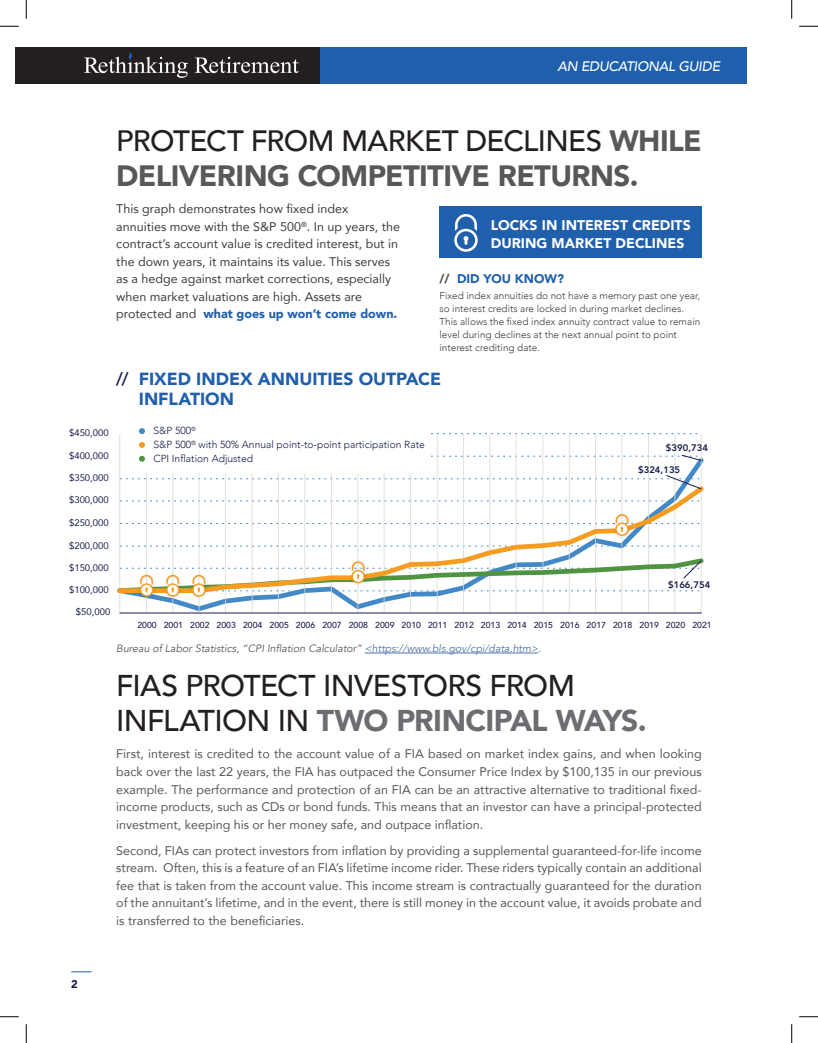
<style>
.page{position:relative;width:818px;height:1043px;background:#fff}
.page>*{position:absolute;margin:0;border:0;box-sizing:border-box;transform-origin:0 0}
.t1{font:500 30px/35px "Avenir";letter-spacing:-.025em;color:#231f20}
.t2{font:900 29.38px/35px "Avenir";letter-spacing:-.02em;color:#57585a}
.t3{font:900 17.5px/20px "Avenir";letter-spacing:-.005em;color:#1f5fab}
.t4{font:900 14px/17.5px "Avenir";color:#fff}
.t5{font:italic 500 13.75px "Avenir";letter-spacing:-.025em;color:#fff}
.t6{font:12.5px/17.5px "Avenir";color:#57585a;text-align:justify}
.t7{font:12.5px/17.5px "Avenir";color:#3e3e3f}
.t8{font:900 12.5px "Avenir";color:#1f5fab}
.t9{font:900 11.25px "Avenir";color:#1a1d4d}
.t10{font:italic 10.62px "Avenir";color:#57585a}
.t11{font:300 10.25px/13.9px "Avenir";color:#1a1e4c}
.t12{font:300 10px/13.1px "Avenir";color:#3e3e3f}
.t13{font:9.5px "Avenir";color:#1a1e4c}
.t14{font:800 9.5px "Avenir";color:#1a1e4c}
.t15{font:500 8.62px "Avenir";color:#1a1e4c}
.s1{font-weight:500;color:#231f20}
.s2{font-weight:900;color:#1f5fab}
.s3{color:#535249}
.s4{font-weight:800;color:#1a1d4d}
.s5{color:#4d72ac}
.s6{font-weight:900;color:#6c6d70}
</style>
<div class="page">
<svg style="left:71px;top:971px;width:21px;height:1px"></svg>
<div style="left:15px;top:48px;width:305px;height:36px;background:#231f20"></div>
<svg style="left:84px;top:52px;width:104px;height:26px"></svg>
<svg style="left:195px;top:57px;width:104px;height:16px"></svg>
<div style="left:320px;top:48px;width:426px;height:36px;background:#1f5fab"></div>
<div style="left:439px;top:206px;width:262px;height:52px;background:#1f5fab"></div>
<hr style="left:365px;top:652px;width:173px;height:1px;background:#4d72ac">
<svg style="left:119px;top:454px;width:585px;height:159px"></svg>
<svg style="left:431px;top:433px;width:267px;height:1px"></svg>
<hr style="left:120px;top:434px;width:1px;height:179px;background:#d9d9d5">
<hr style="left:146px;top:473px;width:1px;height:140px;background:#d9d9d5">
<hr style="left:172px;top:473px;width:1px;height:140px;background:#d9d9d5">
<hr style="left:199px;top:473px;width:1px;height:140px;background:#d9d9d5">
<hr style="left:225px;top:473px;width:1px;height:140px;background:#d9d9d5">
<hr style="left:252px;top:473px;width:1px;height:140px;background:#d9d9d5">
<hr style="left:278px;top:473px;width:1px;height:140px;background:#d9d9d5">
<hr style="left:304px;top:473px;width:1px;height:140px;background:#d9d9d5">
<hr style="left:331px;top:473px;width:1px;height:140px;background:#d9d9d5">
<hr style="left:357px;top:473px;width:1px;height:140px;background:#d9d9d5">
<hr style="left:384px;top:473px;width:1px;height:140px;background:#d9d9d5">
<hr style="left:410px;top:473px;width:1px;height:140px;background:#d9d9d5">
<hr style="left:437px;top:434px;width:1px;height:179px;background:#d9d9d5">
<hr style="left:463px;top:434px;width:1px;height:179px;background:#d9d9d5">
<hr style="left:489px;top:434px;width:1px;height:179px;background:#d9d9d5">
<hr style="left:516px;top:434px;width:1px;height:179px;background:#d9d9d5">
<hr style="left:542px;top:434px;width:1px;height:179px;background:#d9d9d5">
<hr style="left:569px;top:434px;width:1px;height:179px;background:#d9d9d5">
<hr style="left:595px;top:434px;width:1px;height:179px;background:#d9d9d5">
<hr style="left:621px;top:434px;width:1px;height:179px;background:#d9d9d5">
<hr style="left:648px;top:434px;width:1px;height:179px;background:#d9d9d5">
<hr style="left:674px;top:434px;width:1px;height:179px;background:#d9d9d5">
<hr style="left:701px;top:434px;width:1px;height:179px;background:#d9d9d5">
<hr style="left:120px;top:613px;width:581px;height:1px;background:#1a1e4c">
<svg style="left:431px;top:455px;width:270px;height:5px"></svg>
<svg style="left:119px;top:482px;width:585px;height:73px"></svg>
<svg style="left:120px;top:475px;width:581px;height:14px"></svg>
<svg style="left:139px;top:428px;width:6px;height:6px"></svg>
<svg style="left:139px;top:442px;width:6px;height:6px"></svg>
<svg style="left:139px;top:456px;width:6px;height:6px"></svg>
<img style="left:163px;top:596px;width:21px;height:5px">
<img style="left:189px;top:596px;width:21px;height:5px">
<img style="left:612px;top:510px;width:21px;height:30px">
<svg style="left:120px;top:514px;width:581px;height:22px"></svg>
<img style="left:137px;top:596px;width:21px;height:5px">
<svg style="left:117px;top:555px;width:587px;height:41px"></svg>
<svg style="left:454px;top:214px;width:23px;height:38px"></svg>
<svg style="left:0;top:25px;width:19px;height:2px"></svg>
<svg style="left:799px;top:25px;width:19px;height:2px"></svg>
<svg style="left:0;top:1016px;width:19px;height:1px"></svg>
<svg style="left:799px;top:1016px;width:19px;height:1px"></svg>
<svg style="left:25px;top:0;width:2px;height:19px"></svg>
<svg style="left:25px;top:1024px;width:2px;height:18px"></svg>
<svg style="left:791px;top:0;width:1px;height:19px"></svg>
<svg style="left:791px;top:1024px;width:1px;height:18px"></svg>
<p class="t5" style="left:557px;top:58px;width:164px">AN EDUCATIONAL GUIDE</p>
<h2 class="t2" style="left:116px;top:122px;width:586px"><span class="s1">PROTECT FROM MARKET DECLINES</span> WHILE<br>DELIVERING COMPETITIVE RETURNS.</h2>
<p class="t7" style="left:116px;top:200px;width:285px">This graph demonstrates how fixed index annuities move with the S&amp;P 500<sup>®</sup>. In up years, the contract’s account value is credited interest, but in the down years, it maintains its value. This serves as a hedge against market corrections, especially when market valuations are high. Assets are protected and <span class="s2">what goes up won’t come down.</span></p>
<p class="t4" style="left:490px;top:216px;width:201px">LOCKS IN INTEREST CREDITS<br>DURING MARKET DECLINES</p>
<p class="t8" style="left:439px;top:268px;width:126px"><span class="s3">//</span> DID YOU KNOW?</p>
<p class="t12" style="left:439px;top:288px;width:262px">Fixed index annuities do not have a memory past one year, so interest credits are locked in during market declines.<br>This allows the fixed index annuity contract value to remain level during declines at the next annual point to point interest crediting date.</p>
<h3 class="t3" style="left:139px;top:368px;width:304px;text-indent:-23px"><span class="s4">//</span> FIXED INDEX ANNUITIES OUTPACE<br>INFLATION</h3>
<p class="t13" style="left:69px;top:425px;width:41px">$450,000</p>
<p class="t13" style="left:69px;top:447px;width:41px">$400,000</p>
<p class="t13" style="left:69px;top:470px;width:41px">$350,000</p>
<p class="t13" style="left:69px;top:492px;width:41px">$300,000</p>
<p class="t13" style="left:69px;top:515px;width:41px">$250,000</p>
<p class="t13" style="left:69px;top:537px;width:41px">$200,000</p>
<p class="t13" style="left:69px;top:559px;width:41px">$150,000</p>
<p class="t13" style="left:69px;top:582px;width:41px">$100,000</p>
<p class="t13" style="left:76px;top:604px;width:36px">$50,000</p>
<p class="t11" style="left:153px;top:424px;width:273px">S&amp;P 500<sup>®<br></sup>S&amp;P 500<sup>®</sup> with 50% Annual point-to-point participation Rate<br>CPI Inflation Adjusted</p>
<p class="t14" style="left:666px;top:440px;width:44px">$390,734</p>
<p class="t14" style="left:638px;top:462px;width:44px">$324,135</p>
<p class="t14" style="left:668px;top:577px;width:44px">$166,754</p>
<p class="t15" style="left:137px;top:618px;width:576px">2000 2001 2002 2003 2004 2005 2006 2007 2008 2009 2010 2011 2012 2013 2014 2015 2016 2017 2018 2019 2020 2021</p>
<p class="t9" style="left:71px;top:974px;width:8px">2</p>
<p class="t10" style="left:116px;top:642px;width:426px">Bureau of Labor Statistics, “CPI Inflation Calculator” <span class="s5">&lt;https://www.bls.gov/cpi/data.htm&gt;</span>.</p>
<h1 class="t1" style="left:116px;top:666px;width:531px">FIAS PROTECT INVESTORS FROM<br>INFLATION IN <span class="s6">TWO PRINCIPAL WAYS.</span></h1>
<p class="t6" style="left:116px;top:745px;width:587px">First, interest is credited to the account value of a FIA based on market index gains, and when looking back over the last 22 years, the FIA has outpaced the Consumer Price Index by $100,135 in our previous example. The performance and protection of an FIA can be an attractive alternative to traditional fixed&shy;income products, such as CDs or bond funds. This means that an investor can have a principal-protected investment, keeping his or her money safe, and outpace inflation.</p>
<p class="t6" style="left:116px;top:841px;width:587px">Second, FIAs can protect investors from inflation by providing a supplemental guaranteed-for-life income stream. Often, this is a feature of an FIA’s lifetime income rider. These riders typically contain an additional fee that is taken from the account value. This income stream is contractually guaranteed for the duration of the annuitant’s lifetime, and in the event, there is still money in the account value, it avoids probate and is transferred to the beneficiaries.</p>
</div>
